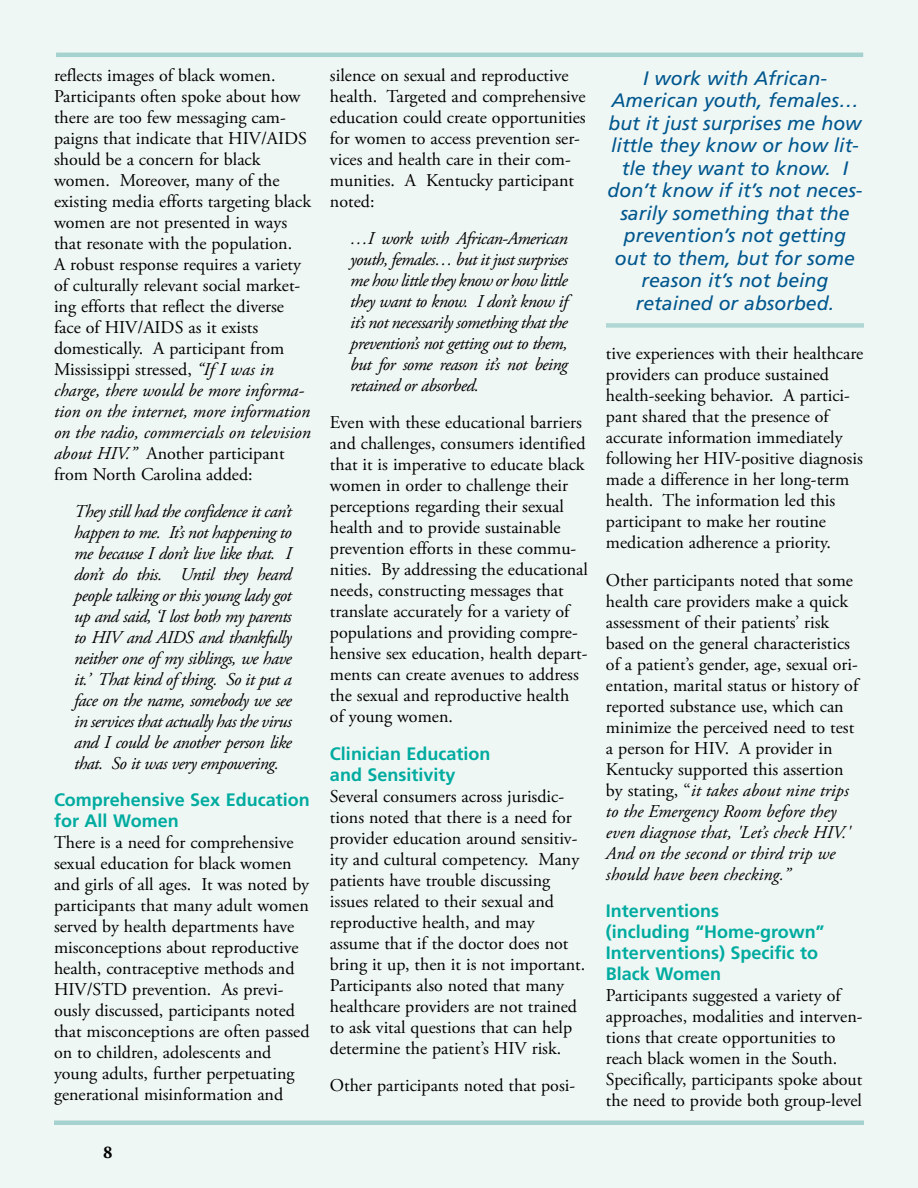
<style>
.page{position:relative;width:918px;height:1188px;background:#eff7f5}
.page>*{position:absolute;margin:0;border:0;box-sizing:border-box;transform-origin:0 0}
.t1{font:italic 19.5px/22.5px "Frutiger";color:#00578e;text-align:center}
.t2{font:18px/21px "Adobe Garamond Pro";color:#000}
.t3{font:italic 18px/21px "Adobe Garamond Pro";letter-spacing:-.03em;color:#000;text-align:justify}
.t4{font:700 18px/21px "Frutiger";color:#00ab9f}
.t5{font:700 18px "Adobe Garamond Pro";color:#000}
.s1{font-style:italic}
</style>
<div class="page">
<div style="left:54px;top:1120px;width:810px;height:5px;background:#a5d2ce"></div>
<hr style="left:56px;top:53px;width:807px;height:4px;background:#a5d2ce">
<div style="left:606px;top:323px;width:258px;height:5px;background:#b1d7d4"></div>
<p class="t2" style="left:54px;top:65px;width:259px">reflects images of black women.<br>Participants often spoke about how there are too few messaging cam&shy;paigns that indicate that HIV/AIDS should be a concern for black women. Moreover, many of the existing media efforts targeting black women are not presented in ways that resonate with the population.<br>A robust response requires a variety of culturally relevant social market&shy;ing efforts that reflect the diverse face of HIV/AIDS as it exists domestically. A participant from Mississippi stressed, <span class="s1">“If I was in charge, there would be more informa&shy;tion on the internet, more information on the radio, commercials on television about HIV.”</span> Another participant from North Carolina added:</p>
<p class="t3" style="left:74px;top:501px;width:219px">They still had the confidence it can’t happen to me. It’s not happening to me because I don’t live like that. I don’t do this. Until they heard people talking or this young lady got up and said, ‘I lost both my parents to HIV and AIDS and thankfully neither one of my siblings, we have it.’ That kind of thing. So it put a face on the name, somebody we see in services that actually has the virus and I could be another person like that. So it was very empowering.</p>
<p class="t4" style="left:54px;top:789px;width:257px">Comprehensive Sex Education for All Women</p>
<p class="t2" style="left:54px;top:833px;width:257px">There is a need for comprehensive sexual education for black women and girls of all ages. It was noted by participants that many adult women served by health departments have misconceptions about reproductive health, contraceptive methods and HIV/STD prevention. As previ&shy;ously discussed, participants noted that misconceptions are often passed on to children, adolescents and young adults, further perpetuating generational misinformation and</p>
<p class="t5" style="left:103px;top:1141px;width:11px">8</p>
<p class="t2" style="left:330px;top:65px;width:257px">silence on sexual and reproductive health. Targeted and comprehensive education could create opportunities for women to access prevention ser&shy;vices and health care in their com&shy;munities. A Kentucky participant noted:</p>
<p class="t3" style="left:350px;top:228px;width:219px">…I work with African-American youth, females… but it just surprises me how little they know or how little they want to know. I don’t know if it’s not necessarily something that the prevention’s not getting out to them, but for some reason it’s not being retained or absorbed.</p>
<p class="t2" style="left:330px;top:413px;width:260px">Even with these educational barriers and challenges, consumers identified that it is imperative to educate black women in order to challenge their perceptions regarding their sexual health and to provide sustainable prevention efforts in these commu&shy;nities. By addressing the educational needs, constructing messages that translate accurately for a variety of populations and providing compre&shy;hensive sex education, health depart&shy;ments can create avenues to address the sexual and reproductive health<br>of young women.</p>
<p class="t4" style="left:330px;top:743px;width:162px">Clinician Education and Sensitivity</p>
<p class="t2" style="left:330px;top:786px;width:257px">Several consumers across jurisdic&shy;tions noted that there is a need for provider education around sensitiv&shy;ity and cultural competency. Many patients have trouble discussing issues related to their sexual and reproductive health, and may assume that if the doctor does not bring it up, then it is not important.<br>Participants also noted that many healthcare providers are not trained to ask vital questions that can help determine the patient’s HIV risk.</p>
<p class="t2" style="left:330px;top:1075px;width:247px">Other participants noted that posi-</p>
<p class="t1" style="left:608px;top:66px;width:256px">I work with African-<br>American youth, females… but it just surprises me how little they know or how lit&shy;tle they want to know. I don’t know if it’s not neces&shy;sarily something that the prevention’s not getting out to them, but for some reason it’s not being retained or absorbed.</p>
<p class="t2" style="left:606px;top:344px;width:259px">tive experiences with their healthcare providers can produce sustained health-seeking behavior. A partici&shy;pant shared that the presence of accurate information immediately following her HIV-positive diagnosis made a difference in her long-term health. The information led this participant to make her routine medication adherence a priority.</p>
<p class="t2" style="left:606px;top:570px;width:254px">Other participants noted that some health care providers make a quick assessment of their patients’ risk based on the general characteristics of a patient’s gender, age, sexual ori&shy;entation, marital status or history of reported substance use, which can minimize the perceived need to test a person for HIV. A provider in Kentucky supported this assertion by stating, “<span class="s1">it takes about nine trips to the Emergency Room before they even diagnose that, 'Let’s check HIV.' And on the second or third trip we should have been checking.”</span></p>
<p class="t4" style="left:606px;top:900px;width:220px">Interventions<br>(including “Home-grown”<br>Interventions) Specific to<br>Black Women</p>
<p class="t2" style="left:606px;top:985px;width:258px">Participants suggested a variety of approaches, modalities and interven&shy;tions that create opportunities to reach black women in the South.<br>Specifically, participants spoke about the need to provide both group-level</p>
</div>
